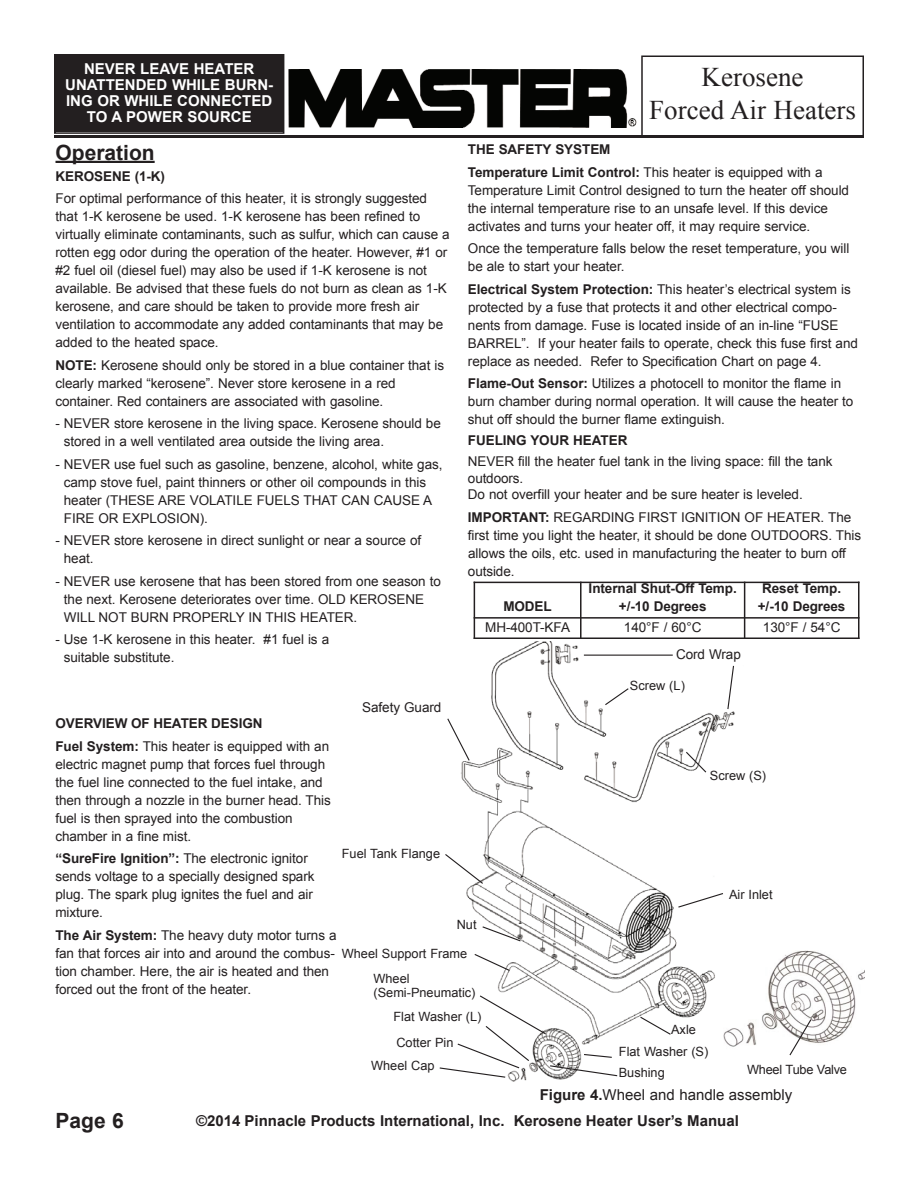
<style>
.page{position:relative;width:918px;height:1188px;background:#fff}
.page>*{position:absolute;margin:0;border:0;box-sizing:border-box;transform-origin:0 0}
.t1{font:27px/32.4px "Times New Roman";color:#231f20;text-align:center}
.t2{font:700 21px "Arial";color:#231f20}
.t3{font:700 15px/16.2px "Arial";color:#fff;text-align:center}
.t4{font:700 15px "Arial";color:#231f20}
.t5{font:15px "Arial";color:#231f20}
.t6{font:13.5px/18px "Arial";letter-spacing:-.005em;color:#231f20}
.t7{font:700 13.5px/22.5px "Arial";letter-spacing:-.005em;color:#231f20}
.t8{font:12.75px/24.8px "Arial";color:#231f20}
.s1{font-weight:700}
.s2{font-weight:400}
</style>
<div class="page">
<hr style="left:56px;top:161px;width:99px;height:2px;background:#231f20">
<div style="left:56px;top:56px;width:227px;height:76px;background:#231f20"></div>
<div style="left:54px;top:54px;width:230px;height:80px;border:2px solid #231f20"></div>
<div style="left:641px;top:56px;width:223px;height:80px;border:2px solid #231f20"></div>
<hr style="left:54px;top:135px;width:810px;height:3px;background:#231f20">
<img style="left:289px;top:69px;width:347px;height:59px">
<img style="left:461px;top:642px;width:274px;height:440px">
<div style="left:630px;top:681px;width:57px;height:17px;background:#fff"></div>
<div style="left:342px;top:949px;width:133px;height:17px;background:#fff"></div>
<div style="left:374px;top:974px;width:112px;height:29px;background:#fff"></div>
<div style="left:457px;top:919px;width:24px;height:15px;background:#fff"></div>
<div style="left:671px;top:1025px;width:30px;height:15px;background:#fff"></div>
<div style="left:619px;top:1067px;width:103px;height:18px;background:#fff"></div>
<div style="left:619px;top:1047px;width:103px;height:17px;background:#fff"></div>
<div style="left:729px;top:890px;width:52px;height:13px;background:#fff"></div>
<div style="left:710px;top:771px;width:57px;height:17px;background:#fff"></div>
<svg style="left:604px;top:687px;width:26px;height:19px"></svg>
<svg style="left:685px;top:751px;width:22px;height:23px"></svg>
<svg style="left:677px;top:892px;width:47px;height:17px"></svg>
<svg style="left:639px;top:1016px;width:33px;height:20px"></svg>
<svg style="left:439px;top:994px;width:179px;height:84px"></svg>
<svg style="left:481px;top:925px;width:41px;height:17px"></svg>
<svg style="left:473px;top:953px;width:38px;height:19px"></svg>
<svg style="left:445px;top:853px;width:39px;height:32px"></svg>
<div style="left:676px;top:649px;width:72px;height:16px;background:#fff"></div>
<hr style="left:584px;top:655px;width:89px;height:1px;background:#231f20">
<svg style="left:727px;top:665px;width:8px;height:45px"></svg>
<div style="left:723px;top:951px;width:141px;height:134px;background:#fff"></div>
<img style="left:723px;top:951px;width:141px;height:96px">
<svg style="left:788px;top:1018px;width:24px;height:38px"></svg>
<svg style="left:447px;top:717px;width:24px;height:45px"></svg>
<hr style="left:474px;top:638px;width:386px;height:1px;background:#231f20">
<hr style="left:474px;top:617px;width:386px;height:2px;background:#231f20">
<hr style="left:474px;top:582px;width:386px;height:1px;background:#231f20">
<hr style="left:858px;top:582px;width:2px;height:57px;background:#231f20">
<hr style="left:744px;top:582px;width:1px;height:57px;background:#231f20">
<hr style="left:580px;top:582px;width:2px;height:57px;background:#231f20">
<hr style="left:474px;top:582px;width:1px;height:57px;background:#231f20">
<p class="t3" style="left:65px;top:61px;width:210px">NEVER LEAVE HEATER<br>UNATTENDED WHILE BURN-<br>ING OR WHILE CONNECTED<br>TO A POWER SOURCE</p>
<h1 class="t1" style="left:649px;top:61px;width:208px">Kerosene<br>Forced Air Heaters</h1>
<h2 class="t2" style="left:56px;top:138px;width:101px">Operation</h2>
<p class="t7" style="left:56px;top:165px;width:111px">KEROSENE (1-K)</p>
<p class="t6" style="left:55px;top:190px;width:396px">For optimal performance of this heater, it is strongly suggested that 1-K kerosene be used. 1-K kerosene has been refined to virtually eliminate contaminants, such as sulfur, which can cause a rotten egg odor during the operation of the heater. However, #1 or #2 fuel oil (diesel fuel) may also be used if 1-K kerosene is not available. Be advised that these fuels do not burn as clean as 1-K kerosene, and care should be taken to provide more fresh air ventilation to accommodate any added contaminants that may be added to the heated space.</p>
<p class="t6" style="left:55px;top:356px;width:390px"><span class="s1">NOTE:</span> Kerosene should only be stored in a blue container that is clearly marked “kerosene”. Never store kerosene in a red container. Red containers are associated with gasoline.</p>
<p class="t6" style="left:64px;top:415px;width:378px;text-indent:-8px">- NEVER store kerosene in the living space. Kerosene should be stored in a well ventilated area outside the living area.</p>
<p class="t6" style="left:64px;top:455px;width:380px;text-indent:-8px">- NEVER use fuel such as gasoline, benzene, alcohol, white gas, camp stove fuel, paint thinners or other oil compounds in this heater (THESE ARE VOLATILE FUELS THAT CAN CAUSE A FIRE OR EXPLOSION).</p>
<p class="t6" style="left:64px;top:532px;width:359px;text-indent:-8px">- NEVER store kerosene in direct sunlight or near a source of heat.</p>
<p class="t6" style="left:64px;top:572px;width:379px;text-indent:-8px">- NEVER use kerosene that has been stored from one season to the next. Kerosene deteriorates over time. OLD KEROSENE<br>WILL NOT BURN PROPERLY IN THIS HEATER.</p>
<p class="t6" style="left:64px;top:631px;width:267px;text-indent:-8px">- Use 1-K kerosene in this heater. #1 fuel is a suitable substitute.</p>
<p class="t6" style="left:362px;top:698px;width:81px">Safety Guard</p>
<p class="t7" style="left:468px;top:139px;width:356px">THE SAFETY SYSTEM<br>Temperature Limit Control: <span class="s2">This heater is equipped with a</span></p>
<p class="t6" style="left:468px;top:181px;width:383px">Temperature Limit Control designed to turn the heater off should the internal temperature rise to an unsafe level. If this device activates and turns your heater off, it may require service.</p>
<p class="t6" style="left:468px;top:240px;width:383px">Once the temperature falls below the reset temperature, you will be ale to start your heater.</p>
<p class="t6" style="left:468px;top:280px;width:392px"><span class="s1">Electrical System Protection:</span> This heater’s electrical system is protected by a fuse that protects it and other electrical compo&shy;nents from damage. Fuse is located inside of an in-line “FUSE BARREL”. If your heater fails to operate, check this fuse first and replace as needed. Refer to Specification Chart on page 4.</p>
<p class="t6" style="left:468px;top:375px;width:387px"><span class="s1">Flame-Out Sensor:</span> Utilizes a photocell to monitor the flame in burn chamber during normal operation. It will cause the heater to shut off should the burner flame extinguish.</p>
<p class="t7" style="left:468px;top:430px;width:161px">FUELING YOUR HEATER</p>
<p class="t6" style="left:468px;top:453px;width:366px;line-height:16.5px">NEVER fill the heater fuel tank in the living space: fill the tank outdoors.<br>Do not overfill your heater and be sure heater is leveled.</p>
<p class="t6" style="left:468px;top:508px;width:395px"><span class="s1">IMPORTANT:</span> REGARDING FIRST IGNITION OF HEATER. The first time you light the heater, it should be done OUTDOORS. This allows the oils, etc. used in manufacturing the heater to burn off outside.</p>
<p class="t7" style="left:503px;top:595px;width:50px">MODEL</p>
<p class="t7" style="left:589px;top:580px;width:150px;line-height:18px;text-align:center">Internal Shut-Off Temp. +/-10 Degrees</p>
<p class="t7" style="left:758px;top:580px;width:89px;line-height:18px;text-align:center">Reset Temp. +/-10 Degrees</p>
<p class="t6" style="left:485px;top:618px;width:86px">MH-400T-KFA</p>
<p class="t6" style="left:624px;top:618px;width:79px">140°F / 60°C</p>
<p class="t6" style="left:763px;top:618px;width:79px">130°F / 54°C</p>
<p class="t6" style="left:676px;top:645px;width:66px">Cord Wrap</p>
<p class="t8" style="left:630px;top:673px;width:56px">Screw (L)</p>
<p class="t7" style="left:55px;top:713px;width:275px">OVERVIEW OF HEATER DESIGN<br>Fuel System: <span class="s2">This heater is equipped with an</span></p>
<p class="t6" style="left:55px;top:755px;width:277px">electric magnet pump that forces fuel through the fuel line connected to the fuel intake, and then through a nozzle in the burner head. This fuel is then sprayed into the combustion chamber in a fine mist.</p>
<p class="t6" style="left:55px;top:850px;width:261px"><span class="s1">“SureFire Ignition”:</span> The electronic ignitor sends voltage to a specially designed spark plug. The spark plug ignites the fuel and air mixture.</p>
<p class="t6" style="left:55px;top:926px;width:283px"><span class="s1">The Air System:</span> The heavy duty motor turns a fan that forces air into and around the combus&shy;tion chamber. Here, the air is heated and then forced out the front of the heater.</p>
<p class="t8" style="left:342px;top:841px;width:100px">Fuel Tank Flange</p>
<p class="t8" style="left:457px;top:912px;width:21px">Nut</p>
<p class="t8" style="left:374px;top:941px;width:95px;text-indent:-32px">Wheel Support Frame<br>Wheel</p>
<p class="t8" style="left:374px;top:980px;width:104px">(Semi-Pneumatic)</p>
<p class="t8" style="left:393px;top:1005px;width:90px">Flat Washer (L)</p>
<p class="t8" style="left:371px;top:1054px;width:65px">Wheel Cap</p>
<p class="t8" style="left:396px;top:1031px;width:59px">Cotter Pin</p>
<p class="t8" style="left:710px;top:764px;width:58px">Screw (S)</p>
<p class="t8" style="left:729px;top:882px;width:45px">Air Inlet</p>
<p class="t8" style="left:671px;top:1017px;width:26px">Axle</p>
<p class="t8" style="left:619px;top:1039px;width:91px">Flat Washer (S)</p>
<p class="t8" style="left:619px;top:1060px;width:48px">Bushing</p>
<p class="t8" style="left:747px;top:1058px;width:102px">Wheel Tube Valve</p>
<p class="t5" style="left:540px;top:1085px;width:254px"><span class="s1">Figure 4.</span>Wheel and handle assembly</p>
<h2 class="t2" style="left:56px;top:1107px;width:70px">Page 6</h2>
<p class="t4" style="left:196px;top:1111px;width:544px">©2014 Pinnacle Products International, Inc. Kerosene Heater User’s Manual</p>
</div>
